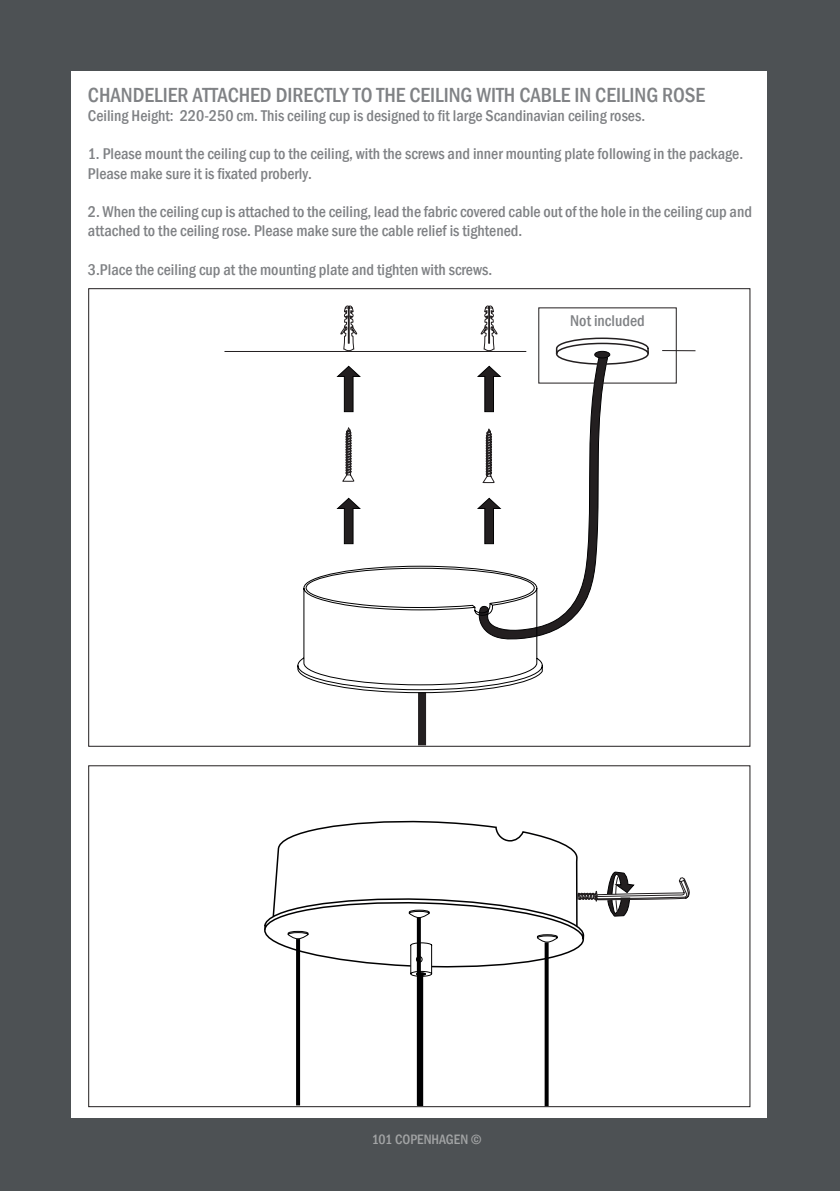
<style>
.page{position:relative;width:840px;height:1191px;background:#fff}
.page>*{position:absolute;margin:0;border:0;box-sizing:border-box;transform-origin:0 0}
.t1{font:500 condensed 21px "Franklin Gothic";color:#808285}
.t2{font:500 condensed 16px/19.2px "Franklin Gothic";color:#808285}
.t3{font:500 condensed 14px "Franklin Gothic";color:#a2a4a5}
</style>
<div class="page">
<div style="left:0;top:0;width:839px;height:1191px;background:#4d5154"></div>
<div style="left:71px;top:71px;width:695px;height:1046px;background:#fff"></div>
<hr style="left:224px;top:351px;width:302px;height:1px;background:#231f20">
<div style="left:418px;top:692px;width:8px;height:53px;background:#231f20"></div>
<hr style="left:661px;top:350px;width:34px;height:1px;background:#231f20">
<div style="left:417px;top:973px;width:6px;height:133px;background:#000001"></div>
<svg style="left:264px;top:820px;width:426px;height:157px"></svg>
<svg style="left:296px;top:939px;width:4px;height:166px"></svg>
<svg style="left:544px;top:942px;width:4px;height:164px"></svg>
<svg style="left:416px;top:917px;width:4px;height:188px"></svg>
<svg style="left:297px;top:288px;width:380px;height:405px"></svg>
<h1 class="t1" style="left:88px;top:81px;width:618px">CHANDELIER ATTACHED DIRECTLY TO THE CEILING WITH CABLE IN CEILING ROSE</h1>
<p class="t2" style="left:88px;top:106px;width:558px">Ceiling Height: 220-250 cm. This ceiling cup is designed to fit large Scandinavian ceiling roses.</p>
<p class="t2" style="left:88px;top:144px;width:656px">1. Please mount the ceiling cup to the ceiling, with the screws and inner mounting plate following in the package.<br>Please make sure it is fixated proberly.</p>
<p class="t2" style="left:88px;top:202px;width:665px">2. When the ceiling cup is attached to the ceiling, lead the fabric covered cable out of the hole in the ceiling cup and attached to the ceiling rose. Please make sure the cable relief is tightened.</p>
<p class="t2" style="left:88px;top:260px;width:405px">3.Place the ceiling cup at the mounting plate and tighten with screws.</p>
<p class="t2" style="left:570px;top:311px;width:76px">Not included</p>
<p class="t3" style="left:372px;top:1130px;width:111px">101 COPENHAGEN ©</p>
</div>
